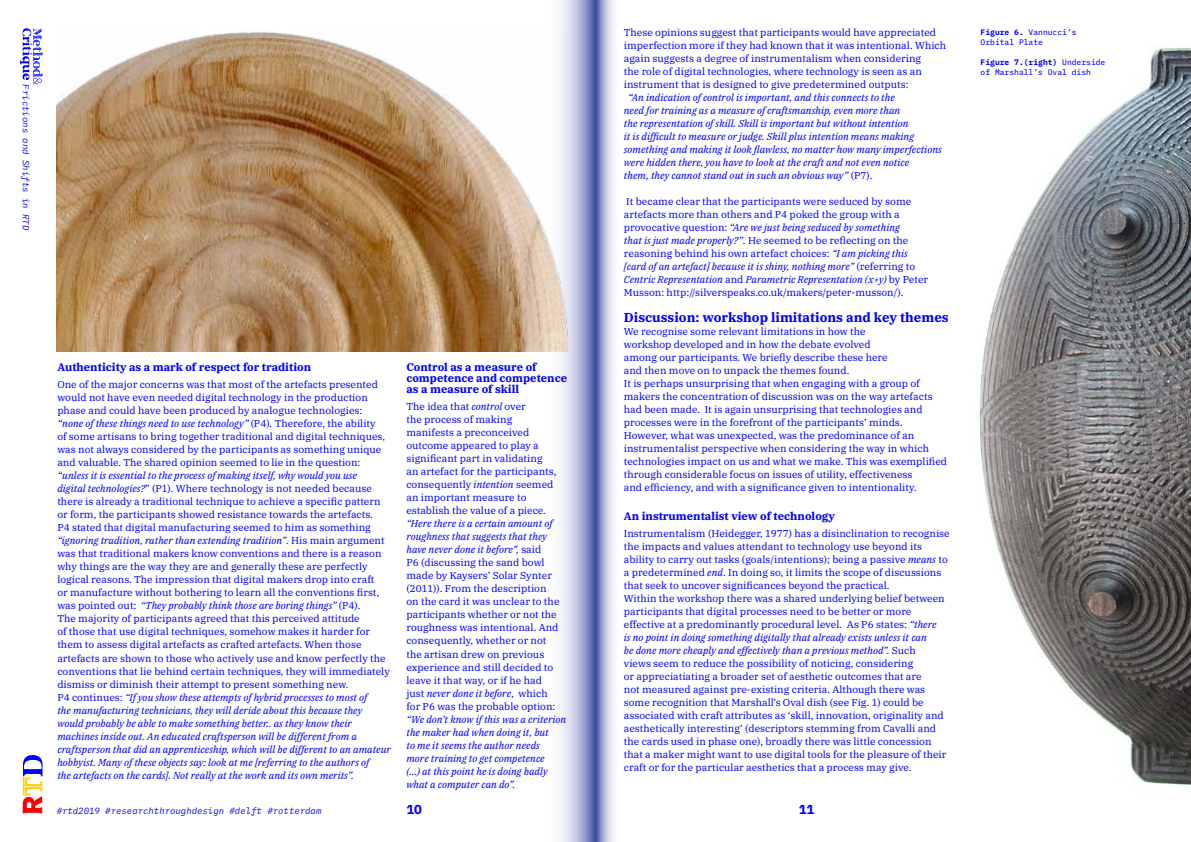
<style>
.page{position:relative;width:1191px;height:842px;background:#fff}
.page>*{position:absolute;margin:0;border:0;box-sizing:border-box;transform-origin:0 0}
.t1{font:700 13px "IBM Plex Serif";color:#00f}
.t2{font:700 13px "IBM Plex Sans";color:#00f}
.t3{font:700 11px/11px "IBM Plex Serif";color:#00f}
.t4{font:10px/13px "IBM Plex Serif";color:#00f}
.t5{font:italic 10px/13px "IBM Plex Serif";color:#00f}
.t6{font:italic 9px "IBM Plex Mono";color:#00f}
.t7{font:8px/10px "IBM Plex Mono Text";color:#00f}
.t8{font:700 8px "IBM Plex Mono";color:#00f}
.s1{font-style:italic}
.s2{font-style:normal}
.s3{font-family:"IBM Plex Mono";font-weight:700}
.s4{font-family:"IBM Plex Mono Text";font-weight:400}
</style>
<div class="page">
<svg style="left:595px;top:0;width:19px;height:842px;background:#a8b0d7"></svg>
<svg style="left:539px;top:0;width:56px;height:842px"></svg>
<svg style="left:20px;top:28px;width:23px;height:57px"></svg>
<svg style="left:23px;top:755px;width:20px;height:59px"></svg>
<img style="left:979px;top:45px;width:212px;height:742px">
<img style="left:57px;top:28px;width:518px;height:323px">
<p class="t6" style="left:33px;top:84px;width:147px;rotate:90deg">Frictions and Shifts in RTD</p>
<p class="t3" style="left:57px;top:361px;width:255px">Authenticity as a mark of respect for tradition</p>
<p class="t4" style="left:57px;top:378px;width:329px">One of the major concerns was that most of the artefacts presented would not have even needed digital technology in the production phase and could have been produced by analogue technologies: <span class="s1">“none of these things need to use technology”</span> (P4). Therefore, the ability of some artisans to bring together traditional and digital techniques, was not always considered by the participants as something unique and valuable. The shared opinion seemed to lie in the question:</p>
<p class="t4" style="left:57px;top:469px;width:335px"><span class="s1">“unless it is essential to the process of making itself, why would you use<br>digital technologies?</span>” (P1). Where technology is not needed because there is already a traditional technique to achieve a specific pattern or form, the participants showed resistance towards the artefacts.<br>P4 stated that digital manufacturing seemed to him as something <span class="s1">“ignoring tradition, rather than extending tradition”</span>. His main argument was that traditional makers know conventions and there is a reason why things are the way they are and generally these are perfectly logical reasons. The impression that digital makers drop into craft<br>or manufacture without bothering to learn all the conventions first, was pointed out: <span class="s1">“They probably think those are boring things”</span> (P4).<br>The majority of participants agreed that this perceived attitude<br>of those that use digital techniques, somehow makes it harder for them to assess digital artefacts as crafted artefacts. When those artefacts are shown to those who actively use and know perfectly the conventions that lie behind certain techniques, they will immediately dismiss or diminish their attempt to present something new.<br>P4 continues: <span class="s1">“If you show these attempts of hybrid processes to most of<br>the manufacturing technicians, they will deride about this because they would probably be able to make something better.. as they know their machines inside out. An educated craftsperson will be different from a craftsperson that did an apprenticeship, which will be different to an amateur hobbyist. Many of these objects say: look at me [referring to the authors of<br>the artefacts on the cards]. Not really at the work and its own merits”.</span></p>
<p class="t3" style="left:406px;top:361px;width:162px">Control as a measure of competence and competence as a measure of skill</p>
<p class="t4" style="left:406px;top:400px;width:151px">The idea that <span class="s1">control</span> over<br>the process of making manifests a preconceived outcome appeared to play a significant part in validating an artefact for the participants, consequently <span class="s1">intention</span> seemed an important measure to establish the value of a piece.</p>
<p class="t4" style="left:406px;top:517px;width:155px"><span class="s1">“Here there is a certain amount of roughness that suggests that they have never done it before”,</span> said<br>P6 (discussing the sand bowl made by Kaysers’ Solar Synter (2011)). From the description on the card it was unclear to the participants whether or not the roughness was intentional. And consequently, whether or not the artisan drew on previous experience and still decided to leave it that way, or if he had just <span class="s1">never done it before</span>, which for P6 was the probable option:</p>
<p class="t5" style="left:406px;top:712px;width:161px">“We don’t know if this was a criterion the maker had when doing it, but<br>to me it seems the author needs<br>more training to get competence<br>(…) at this point he is doing badly what a computer can do”.</p>
<p class="t4" style="left:624px;top:25px;width:324px">These opinions suggest that participants would have appreciated imperfection more if they had known that it was intentional. Which again suggests a degree of instrumentalism when considering<br>the role of digital technologies, where technology is seen as an instrument that is designed to give predetermined outputs:</p>
<p class="t5" style="left:624px;top:90px;width:319px;text-indent:4px">“An indication of control is important, and this connects to the<br>need for training as a measure of craftsmanship, even more than<br>the representation of skill. Skill is important but without intention<br>it is difficult to measure or judge. Skill plus intention means making something and making it look flawless, no matter how many imperfections were hidden there, you have to look at the craft and not even notice<br>them, they cannot stand out in such an obvious way” <span class="s2">(P7).</span></p>
<p class="t4" style="left:624px;top:194px;width:306px">It became clear that the participants were seduced by some artefacts more than others and P4 poked the group with a provocative question: <span class="s1">“Are we just being seduced by something<br>that is just made properly?”</span>. He seemed to be reflecting on the reasoning behind his own artefact choices: <span class="s1">“I am picking this [card of an artefact] because it is shiny, nothing more”</span> (referring to <span class="s1">Centric Representation</span> and <span class="s1">Parametric Representation (x+y)</span> by Peter Musson: http://silverspeaks.co.uk/makers/peter-musson/).</p>
<h1 class="t1" style="left:624px;top:307px;width:326px">Discussion: workshop limitations and key themes</h1>
<p class="t4" style="left:624px;top:324px;width:325px">We recognise some relevant limitations in how the<br>workshop developed and in how the debate evolved<br>among our participants. We briefly describe these here<br>and then move on to unpack the themes found.<br>It is perhaps unsurprising that when engaging with a group of makers the concentration of discussion was on the way artefacts had been made. It is again unsurprising that technologies and processes were in the forefront of the participants’ minds.<br>However, what was unexpected, was the predominance of an instrumentalist perspective when considering the way in which technologies impact on us and what we make. This was exemplified through considerable focus on issues of utility, effectiveness<br>and efficiency, and with a significance given to intentionality.</p>
<p class="t3" style="left:624px;top:510px;width:213px">An instrumentalist view of technology</p>
<p class="t4" style="left:624px;top:526px;width:327px">Instrumentalism (Heidegger, 1977) has a disinclination to recognise the impacts and values attendant to technology use beyond its ability to carry out tasks (goals/intentions); being a passive <span class="s1">means</span> to a predetermined <span class="s1">end</span>. In doing so, it limits the scope of discussions that seek to uncover significances beyond the practical.<br>Within the workshop there was a shared underlying belief between participants that digital processes need to be better or more effective at a predominantly procedural level. As P6 states: <span class="s1">“there<br>is no point in doing something digitally that already exists unless it can<br>be done more cheaply and effectively than a previous method”.</span> Such<br>views seem to reduce the possibility of noticing, considering<br>or appreciatiating a broader set of aesthetic outcomes that are<br>not measured against pre-existing criteria. Although there was some recognition that Marshall’s Oval dish (see Fig. 1) could be associated with craft attributes as ‘skill, innovation, originality and aesthetically interesting’ (descriptors stemming from Cavalli and the cards used in phase one), broadly there was little concession that a maker might want to use digital tools for the pleasure of their craft or for the particular aesthetics that a process may give.</p>
<p class="t6" style="left:57px;top:803px;width:266px">#rtd2019 #researchthroughdesign #delft #rotterdam</p>
<h1 class="t2" style="left:406px;top:799px;width:17px">10</h1>
<h1 class="t2" style="left:798px;top:799px;width:17px">11</h1>
<p class="t7" style="left:980px;top:26px;width:97px"><span class="s3">Figure 6.</span> Vannucci’s<br>Orbital Plate</p>
<p class="t8" style="left:980px;top:55px;width:126px">Figure 7.(right) <span class="s4">Underside</span></p>
<p class="t7" style="left:980px;top:66px;width:112px">of Marshall’s Oval dish</p>
</div>
